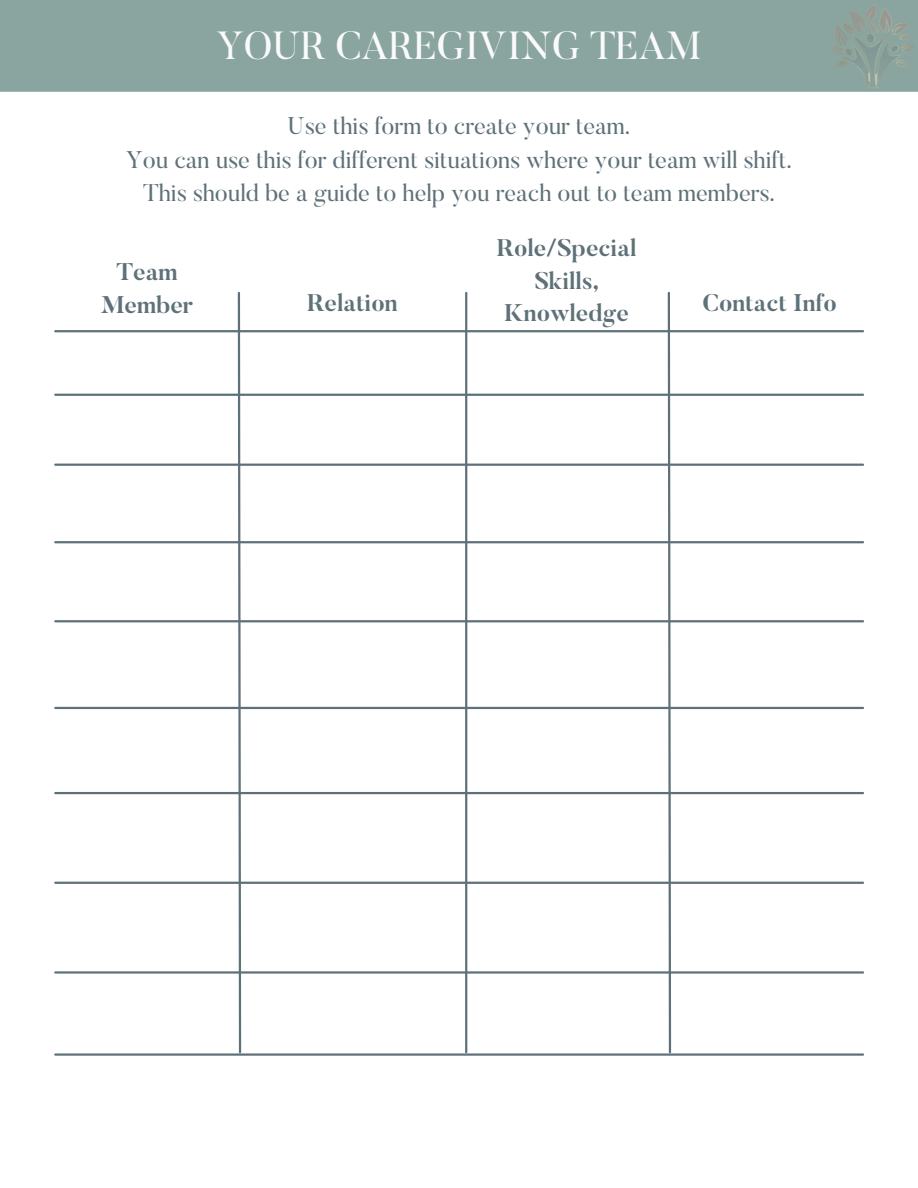
<style>
.page{position:relative;width:918px;height:1188px;background:#fff}
.page>*{position:absolute;margin:0;border:0;box-sizing:border-box;transform-origin:0 0}
.t1{font:39px "Butler";color:#fafafa}
.t2{font:24px/33.8px "Butler";color:#5f7178;text-align:center}
.t3{font:700 24px/32.7px "Butler";color:#5f7178;text-align:center}
</style>
<div class="page">
<div style="left:0;top:0;width:918px;height:92px;background:#8aa5a0"></div>
<svg style="left:237px;top:292px;width:5px;height:761px"></svg>
<hr style="left:465px;top:293px;width:2px;height:759px;background:#5f7178">
<svg style="left:667px;top:292px;width:5px;height:761px"></svg>
<hr style="left:55px;top:330px;width:808px;height:2px;background:#5f7178">
<hr style="left:55px;top:394px;width:808px;height:2px;background:#5f7178">
<hr style="left:55px;top:464px;width:808px;height:2px;background:#5f7178">
<hr style="left:55px;top:541px;width:808px;height:2px;background:#5f7178">
<hr style="left:55px;top:620px;width:808px;height:2px;background:#5f7178">
<hr style="left:55px;top:707px;width:808px;height:2px;background:#5f7178">
<hr style="left:55px;top:792px;width:808px;height:2px;background:#5f7178">
<hr style="left:55px;top:882px;width:808px;height:2px;background:#5f7178">
<hr style="left:55px;top:971px;width:808px;height:3px;background:#5f7178">
<hr style="left:55px;top:1053px;width:808px;height:3px;background:#5f7178">
<img style="left:833px;top:4px;width:80px;height:84px">
<h1 class="t1" style="left:217px;top:20px;width:486px">YOUR CAREGIVING TEAM</h1>
<p class="t2" style="left:126px;top:108px;width:667px">Use this form to create your team.<br>You can use this for different situations where your team will shift.<br>This should be a guide to help you reach out to team members.</p>
<p class="t3" style="left:101px;top:256px;width:94px">Team<br>Member</p>
<p class="t3" style="left:307px;top:286px;width:92px">Relation</p>
<p class="t3" style="left:497px;top:232px;width:141px">Role/Special<br>Skills,<br>Knowledge</p>
<p class="t3" style="left:703px;top:286px;width:136px">Contact Info</p>
</div>
